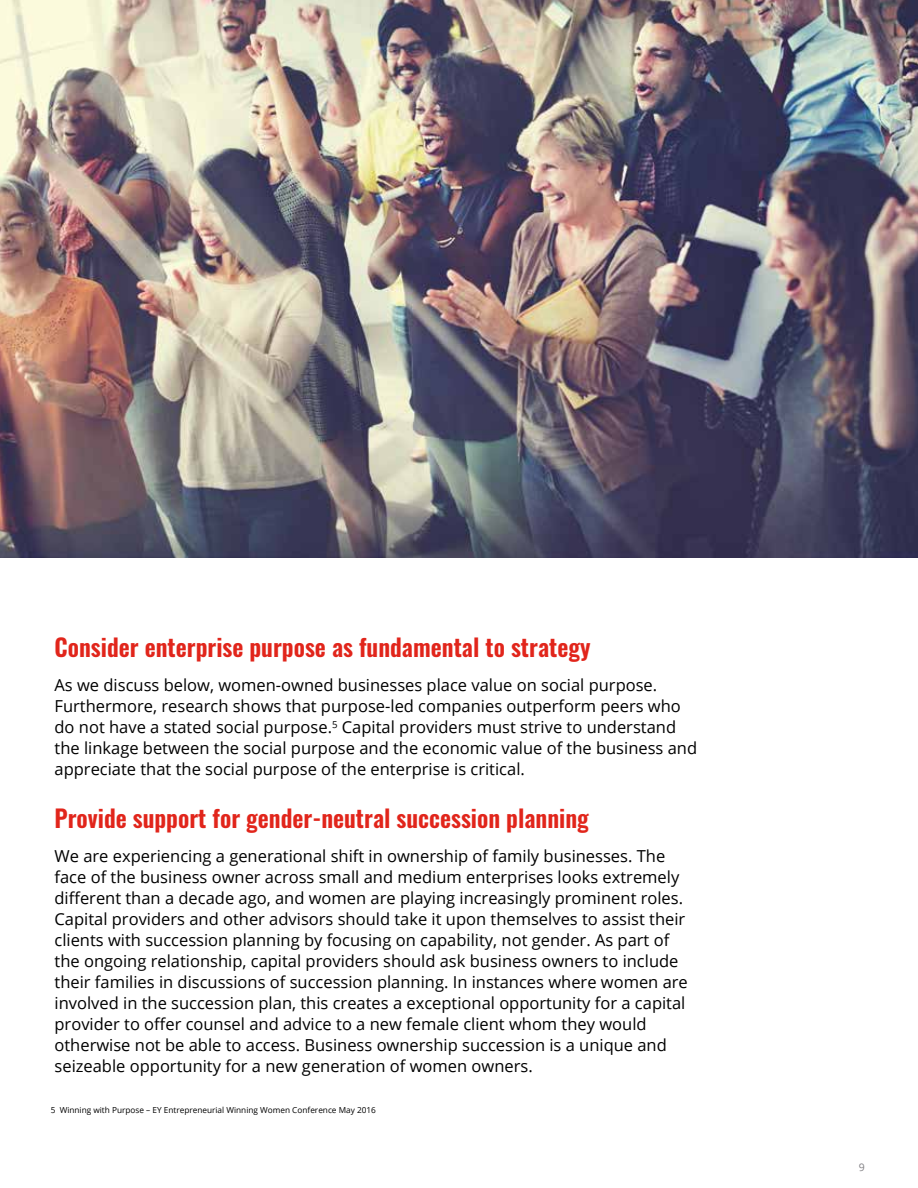
<style>
.page{position:relative;width:918px;height:1188px;background:#fff}
.page>*{position:absolute;margin:0;border:0;box-sizing:border-box;transform-origin:0 0}
.t1{font:600 24px "Oswald";color:#e1251b}
.t2{font:16.5px/21px "Open Sans";color:#000}
.t3{font:10.5px "Open Sans";color:#807f83}
.t4{font:8.25px "Open Sans";color:#000}
</style>
<div class="page">
<img style="left:0;top:0;width:918px;height:557px">
<h1 class="t1" style="left:55px;top:635px;width:538px">Consider enterprise purpose as fundamental to strategy</h1>
<p class="t2" style="left:55px;top:675px;width:644px">As we discuss below, women-owned businesses place value on social purpose.<br>Furthermore, research shows that purpose-led companies outperform peers who do not have a stated social purpose.<sup>5</sup> Capital providers must strive to understand the linkage between the social purpose and the economic value of the business and appreciate that the social purpose of the enterprise is critical.</p>
<h1 class="t1" style="left:55px;top:806px;width:536px">Provide support for gender-neutral succession planning</h1>
<p class="t2" style="left:55px;top:846px;width:635px">We are experiencing a generational shift in ownership of family businesses. The face of the business owner across small and medium enterprises looks extremely different than a decade ago, and women are playing increasingly prominent roles.<br>Capital providers and other advisors should take it upon themselves to assist their clients with succession planning by focusing on capability, not gender. As part of the ongoing relationship, capital providers should ask business owners to include their families in discussions of succession planning. In instances where women are involved in the succession plan, this creates a exceptional opportunity for a capital provider to offer counsel and advice to a new female client whom they would otherwise not be able to access. Business ownership succession is a unique and seizeable opportunity for a new generation of women owners.</p>
<p class="t4" style="left:51px;top:1105px;width:327px">5 Winning with Purpose – EY Entrepreneurial Winning Women Conference May 2016</p>
<p class="t3" style="left:859px;top:1160px;width:8px">9</p>
</div>
